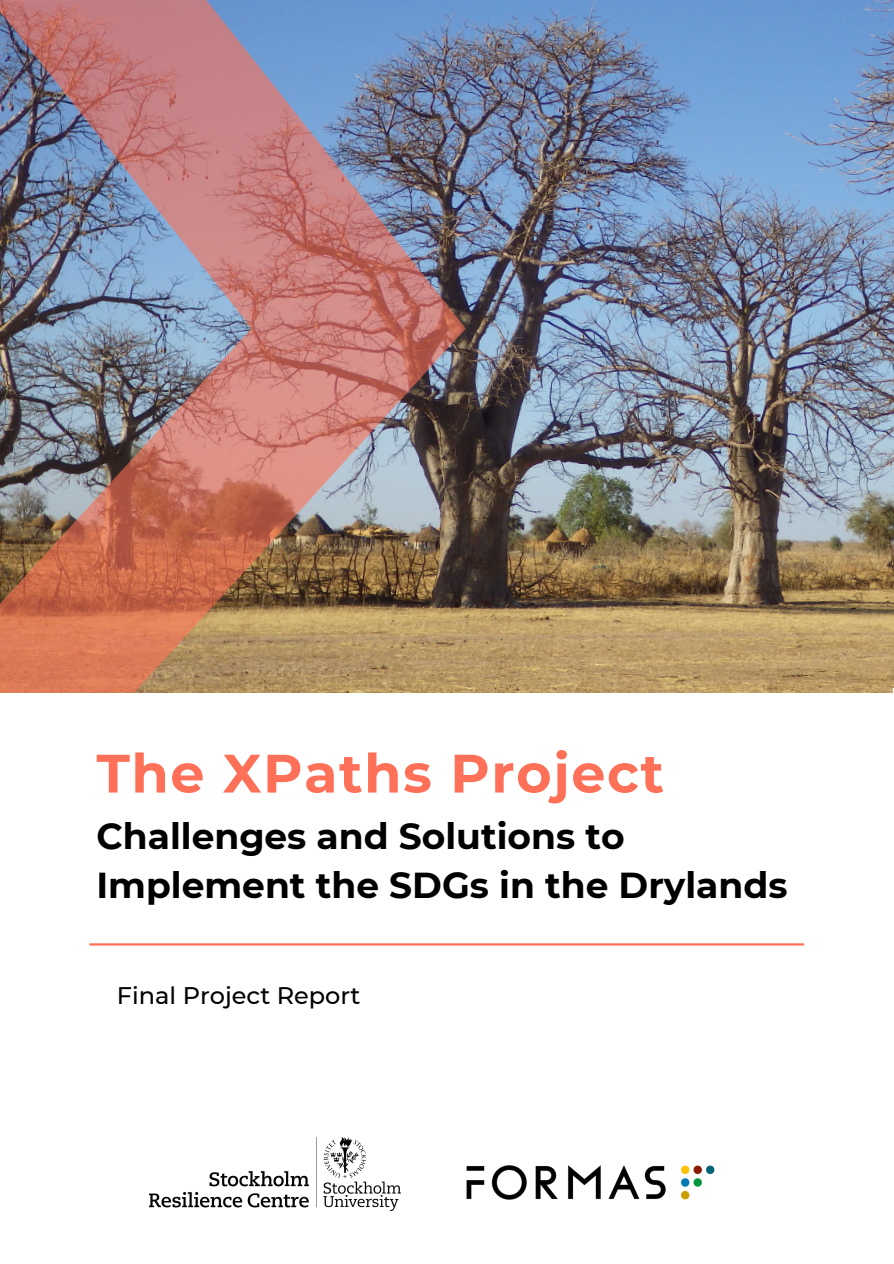
<style>
.page{position:relative;width:894px;height:1264px;background:#fff}
.page>*{position:absolute;margin:0;border:0;box-sizing:border-box;transform-origin:0 0}
.t1{font:700 54px "Montserrat";letter-spacing:.03em;color:#ff7058}
.t2{font:700 36px/49.5px "Montserrat";color:#000}
.t3{font:500 24px "Montserrat";color:#000}
</style>
<div class="page">
<img style="left:465px;top:0;width:428px;height:692px">
<img style="left:0;top:0;width:465px;height:692px">
<hr style="left:89px;top:943px;width:715px;height:2px;background:#ff7156">
<img style="left:466px;top:1165px;width:249px;height:35px">
<img style="left:149px;top:1137px;width:251px;height:73px">
<p class="t1" style="left:96px;top:740px;width:569px">The XPaths Project</p>
<p class="t2" style="left:96px;top:811px;width:692px">Challenges and Solutions to<br>Implement the SDGs in the Drylands</p>
<p class="t3" style="left:117px;top:980px;width:245px">Final Project Report</p>
</div>
